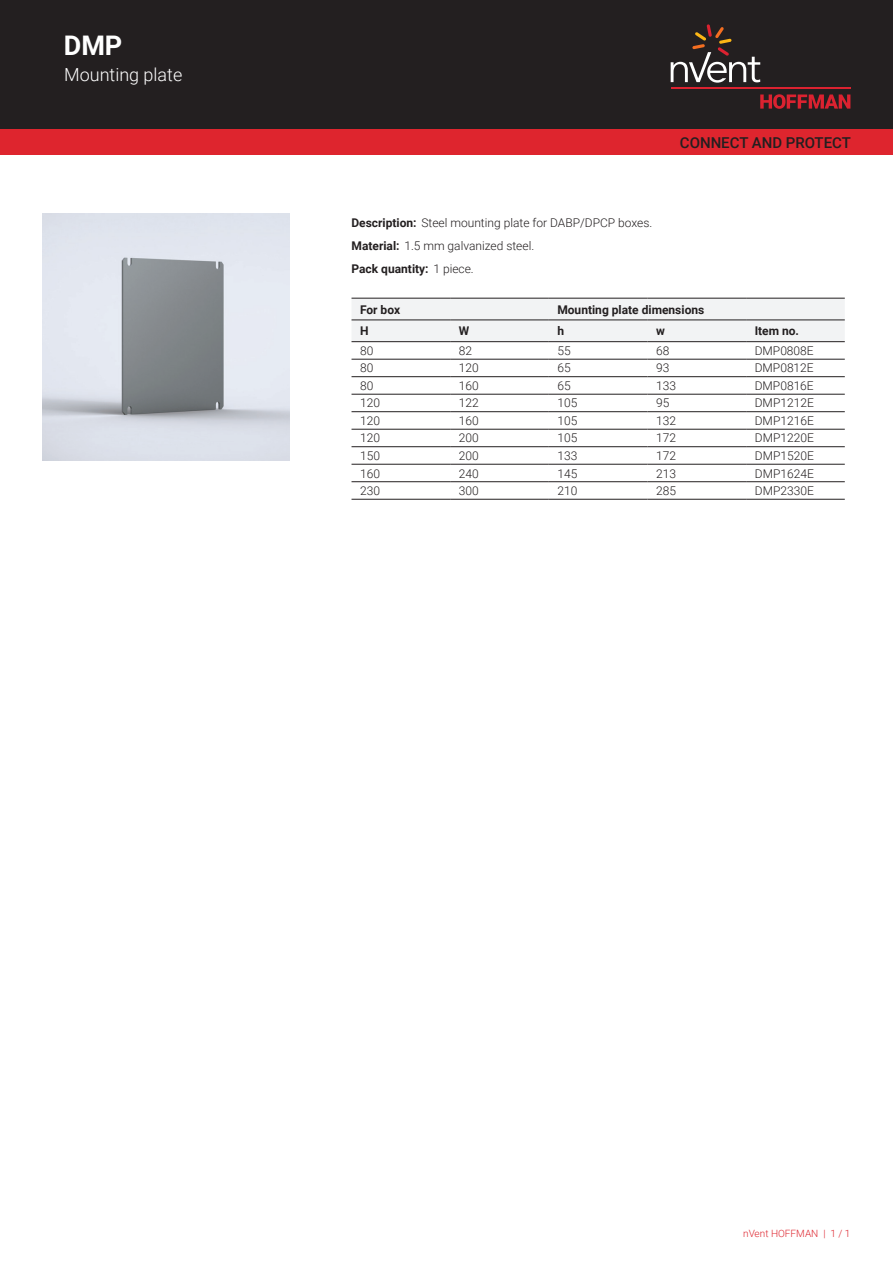
<style>
.page{position:relative;width:893px;height:1263px;background:#fff}
.page>*{position:absolute;margin:0;border:0;box-sizing:border-box;transform-origin:0 0}
.t1{font:700 27px "Roboto";color:#fff}
.t2{font:300 18px "Roboto";color:#fff}
.t3{font:500 15px "Roboto";color:#231f20}
.t4{font:300 12px/23px "Roboto";color:#231f20}
.t5{font:700 12px "Roboto";color:#231f20}
.t6{font:300 10.05px "Roboto";color:#de252e}
.s1{font-weight:700}
</style>
<div class="page">
<div style="left:0;top:0;width:893px;height:129px;background:#231f20"></div>
<svg style="left:760px;top:94px;width:90px;height:15px"></svg>
<hr style="left:671px;top:88px;width:179px;height:1px;background:#db2230">
<svg style="left:671px;top:24px;width:89px;height:59px"></svg>
<div style="left:0;top:129px;width:893px;height:26px;background:#de252e"></div>
<div style="left:351px;top:299px;width:494px;height:42px;background:#f2f3f4"></div>
<hr style="left:351px;top:298px;width:99px;height:1px;background:#231f20">
<hr style="left:450px;top:298px;width:99px;height:1px;background:#231f20">
<hr style="left:549px;top:298px;width:98px;height:1px;background:#231f20">
<hr style="left:647px;top:298px;width:99px;height:1px;background:#231f20">
<hr style="left:746px;top:298px;width:99px;height:1px;background:#231f20">
<hr style="left:351px;top:359px;width:99px;height:1px;background:#231f20">
<hr style="left:450px;top:359px;width:99px;height:1px;background:#231f20">
<hr style="left:549px;top:359px;width:98px;height:1px;background:#231f20">
<hr style="left:647px;top:359px;width:99px;height:1px;background:#231f20">
<hr style="left:746px;top:359px;width:99px;height:1px;background:#231f20">
<hr style="left:351px;top:376px;width:99px;height:1px;background:#231f20">
<hr style="left:450px;top:376px;width:99px;height:1px;background:#231f20">
<hr style="left:549px;top:376px;width:98px;height:1px;background:#231f20">
<hr style="left:647px;top:376px;width:99px;height:1px;background:#231f20">
<hr style="left:746px;top:376px;width:99px;height:1px;background:#231f20">
<hr style="left:351px;top:394px;width:99px;height:1px;background:#231f20">
<hr style="left:450px;top:394px;width:99px;height:1px;background:#231f20">
<hr style="left:549px;top:394px;width:98px;height:1px;background:#231f20">
<hr style="left:647px;top:394px;width:99px;height:1px;background:#231f20">
<hr style="left:746px;top:394px;width:99px;height:1px;background:#231f20">
<hr style="left:351px;top:411px;width:99px;height:1px;background:#231f20">
<hr style="left:450px;top:411px;width:99px;height:1px;background:#231f20">
<hr style="left:549px;top:411px;width:98px;height:1px;background:#231f20">
<hr style="left:647px;top:411px;width:99px;height:1px;background:#231f20">
<hr style="left:746px;top:411px;width:99px;height:1px;background:#231f20">
<hr style="left:351px;top:429px;width:99px;height:1px;background:#231f20">
<hr style="left:450px;top:429px;width:99px;height:1px;background:#231f20">
<hr style="left:549px;top:429px;width:98px;height:1px;background:#231f20">
<hr style="left:647px;top:429px;width:99px;height:1px;background:#231f20">
<hr style="left:746px;top:429px;width:99px;height:1px;background:#231f20">
<hr style="left:351px;top:446px;width:99px;height:1px;background:#231f20">
<hr style="left:450px;top:446px;width:99px;height:1px;background:#231f20">
<hr style="left:549px;top:446px;width:98px;height:1px;background:#231f20">
<hr style="left:647px;top:446px;width:99px;height:1px;background:#231f20">
<hr style="left:746px;top:446px;width:99px;height:1px;background:#231f20">
<hr style="left:351px;top:464px;width:99px;height:1px;background:#231f20">
<hr style="left:450px;top:464px;width:99px;height:1px;background:#231f20">
<hr style="left:549px;top:464px;width:98px;height:1px;background:#231f20">
<hr style="left:647px;top:464px;width:99px;height:1px;background:#231f20">
<hr style="left:746px;top:464px;width:99px;height:1px;background:#231f20">
<hr style="left:351px;top:481px;width:99px;height:1px;background:#231f20">
<hr style="left:450px;top:481px;width:99px;height:1px;background:#231f20">
<hr style="left:549px;top:481px;width:98px;height:1px;background:#231f20">
<hr style="left:647px;top:481px;width:99px;height:1px;background:#231f20">
<hr style="left:746px;top:481px;width:99px;height:1px;background:#231f20">
<hr style="left:351px;top:499px;width:99px;height:1px;background:#231f20">
<hr style="left:450px;top:499px;width:99px;height:1px;background:#231f20">
<hr style="left:549px;top:499px;width:98px;height:1px;background:#231f20">
<hr style="left:647px;top:499px;width:99px;height:1px;background:#231f20">
<hr style="left:746px;top:499px;width:99px;height:1px;background:#231f20">
<hr style="left:351px;top:320px;width:99px;height:1px;background:#231f20">
<hr style="left:450px;top:320px;width:99px;height:1px;background:#231f20">
<hr style="left:549px;top:320px;width:98px;height:1px;background:#231f20">
<hr style="left:647px;top:320px;width:99px;height:1px;background:#231f20">
<hr style="left:746px;top:320px;width:99px;height:1px;background:#231f20">
<hr style="left:351px;top:341px;width:99px;height:1px;background:#231f20">
<hr style="left:450px;top:341px;width:99px;height:1px;background:#231f20">
<hr style="left:549px;top:341px;width:98px;height:1px;background:#231f20">
<hr style="left:647px;top:341px;width:99px;height:1px;background:#231f20">
<hr style="left:746px;top:341px;width:99px;height:1px;background:#231f20">
<img style="left:43px;top:213px;width:246px;height:247px">
<h1 class="t1" style="left:64px;top:27px;width:60px">DMP</h1>
<h2 class="t2" style="left:64px;top:62px;width:120px">Mounting plate</h2>
<p class="t3" style="left:680px;top:132px;width:173px">CONNECT AND PROTECT</p>
<p class="t4" style="left:351px;top:211px;width:302px"><span class="s1">Description:</span> Steel mounting plate for DABP/DPCP boxes.<br><span class="s1">Material:</span> 1.5 mm galvanized steel.<br><span class="s1">Pack quantity:</span> 1 piece.</p>
<p class="t5" style="left:360px;top:301px;width:42px">For box</p>
<p class="t5" style="left:557px;top:301px;width:148px">Mounting plate dimensions</p>
<p class="t5" style="left:360px;top:323px;width:10px">H</p>
<p class="t5" style="left:459px;top:323px;width:12px">W</p>
<p class="t5" style="left:557px;top:323px;width:8px">h</p>
<p class="t5" style="left:656px;top:323px;width:10px">w</p>
<p class="t5" style="left:755px;top:323px;width:46px">Item no.</p>
<p class="t4" style="left:360px;top:339px;width:15px">80</p>
<p class="t4" style="left:459px;top:339px;width:15px">82</p>
<p class="t4" style="left:557px;top:339px;width:15px">55</p>
<p class="t4" style="left:656px;top:339px;width:15px">68</p>
<p class="t4" style="left:755px;top:339px;width:61px">DMP0808E</p>
<p class="t4" style="left:360px;top:356px;width:15px">80</p>
<p class="t4" style="left:459px;top:356px;width:21px">120</p>
<p class="t4" style="left:557px;top:356px;width:15px">65</p>
<p class="t4" style="left:656px;top:356px;width:15px">93</p>
<p class="t4" style="left:755px;top:356px;width:61px">DMP0812E</p>
<p class="t4" style="left:360px;top:374px;width:15px">80</p>
<p class="t4" style="left:459px;top:374px;width:21px">160</p>
<p class="t4" style="left:557px;top:374px;width:15px">65</p>
<p class="t4" style="left:656px;top:374px;width:21px">133</p>
<p class="t4" style="left:755px;top:374px;width:61px">DMP0816E</p>
<p class="t4" style="left:360px;top:391px;width:21px">120</p>
<p class="t4" style="left:459px;top:391px;width:21px">122</p>
<p class="t4" style="left:557px;top:391px;width:21px">105</p>
<p class="t4" style="left:656px;top:391px;width:15px">95</p>
<p class="t4" style="left:755px;top:391px;width:61px">DMP1212E</p>
<p class="t4" style="left:360px;top:409px;width:21px">120</p>
<p class="t4" style="left:459px;top:409px;width:21px">160</p>
<p class="t4" style="left:557px;top:409px;width:21px">105</p>
<p class="t4" style="left:656px;top:409px;width:21px">132</p>
<p class="t4" style="left:755px;top:409px;width:61px">DMP1216E</p>
<p class="t4" style="left:360px;top:426px;width:21px">120</p>
<p class="t4" style="left:459px;top:426px;width:21px">200</p>
<p class="t4" style="left:557px;top:426px;width:21px">105</p>
<p class="t4" style="left:656px;top:426px;width:21px">172</p>
<p class="t4" style="left:755px;top:426px;width:61px">DMP1220E</p>
<p class="t4" style="left:360px;top:444px;width:21px">150</p>
<p class="t4" style="left:459px;top:444px;width:21px">200</p>
<p class="t4" style="left:557px;top:444px;width:21px">133</p>
<p class="t4" style="left:656px;top:444px;width:21px">172</p>
<p class="t4" style="left:755px;top:444px;width:61px">DMP1520E</p>
<p class="t4" style="left:360px;top:461px;width:21px">160</p>
<p class="t4" style="left:459px;top:461px;width:21px">240</p>
<p class="t4" style="left:557px;top:461px;width:21px">145</p>
<p class="t4" style="left:656px;top:461px;width:21px">213</p>
<p class="t4" style="left:755px;top:461px;width:61px">DMP1624E</p>
<p class="t4" style="left:360px;top:479px;width:21px">230</p>
<p class="t4" style="left:459px;top:479px;width:21px">300</p>
<p class="t4" style="left:558px;top:479px;width:21px">210</p>
<p class="t4" style="left:656px;top:479px;width:21px">285</p>
<p class="t4" style="left:755px;top:479px;width:61px">DMP2330E</p>
<p class="t6" style="left:743px;top:1226px;width:109px">nVent HOFFMAN | 1 / 1</p>
</div>
